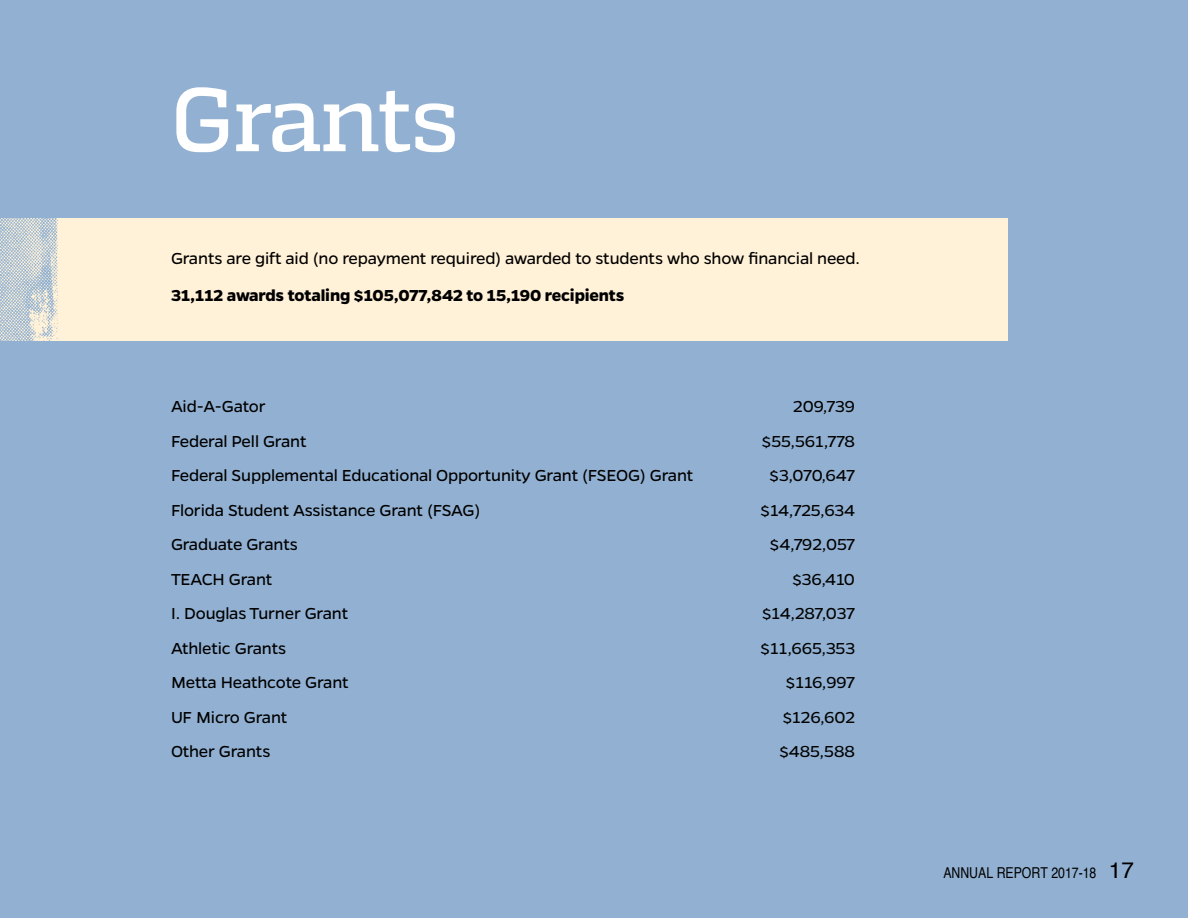
<style>
.page{position:relative;width:1188px;height:918px;background:#92b1d2}
.page>*{position:absolute;margin:0;border:0;box-sizing:border-box;transform-origin:0 0}
.t1{font:500 90px "Quadon";letter-spacing:-.03em;color:#fff}
.t2{font:18px "Gentona";letter-spacing:-.01em;color:#000}
.t3{font:700 18px "Gentona";color:#000}
.t4{font:condensed 15px "Helvetica";color:#000}
.s1{font-stretch:normal;font-size:22.5px}
</style>
<div class="page">
<div style="left:0;top:218px;width:1008px;height:122px;background:#fff2d8"></div>
<img style="left:0;top:218px;width:59px;height:122px">
<h1 class="t1" style="left:171px;top:68px;width:290px">Grants</h1>
<p class="t2" style="left:171px;top:248px;width:691px">Grants are gift aid (no repayment required) awarded to students who show financial need.</p>
<p class="t3" style="left:171px;top:285px;width:455px">31,112 awards totaling $105,077,842 to 15,190 recipients</p>
<p class="t2" style="left:171px;top:396px;width:96px">Aid-A-Gator</p>
<p class="t2" style="left:793px;top:396px;width:63px">209,739</p>
<p class="t2" style="left:171px;top:431px;width:137px">Federal Pell Grant</p>
<p class="t2" style="left:762px;top:431px;width:95px">$55,561,778</p>
<p class="t2" style="left:171px;top:465px;width:524px">Federal Supplemental Educational Opportunity Grant (FSEOG) Grant</p>
<p class="t2" style="left:770px;top:465px;width:87px">$3,070,647</p>
<p class="t2" style="left:171px;top:500px;width:311px">Florida Student Assistance Grant (FSAG)</p>
<p class="t2" style="left:760px;top:500px;width:96px">$14,725,634</p>
<p class="t2" style="left:171px;top:534px;width:128px">Graduate Grants</p>
<p class="t2" style="left:770px;top:534px;width:87px">$4,792,057</p>
<p class="t2" style="left:171px;top:569px;width:103px">TEACH Grant</p>
<p class="t2" style="left:792px;top:569px;width:64px">$36,410</p>
<p class="t2" style="left:171px;top:603px;width:179px">I. Douglas Turner Grant</p>
<p class="t2" style="left:762px;top:603px;width:94px">$14,287,037</p>
<p class="t2" style="left:171px;top:638px;width:117px">Athletic Grants</p>
<p class="t2" style="left:760px;top:638px;width:96px">$11,665,353</p>
<p class="t2" style="left:171px;top:672px;width:179px">Metta Heathcote Grant</p>
<p class="t2" style="left:786px;top:672px;width:71px">$116,997</p>
<p class="t2" style="left:171px;top:707px;width:118px">UF Micro Grant</p>
<p class="t2" style="left:783px;top:707px;width:74px">$126,602</p>
<p class="t2" style="left:171px;top:742px;width:101px">Other Grants</p>
<p class="t2" style="left:779px;top:742px;width:77px">$485,588</p>
<p class="t4" style="left:943px;top:864px;width:192px">ANNUAL REPORT 2017-18 <span class="s1">17</span></p>
</div>
